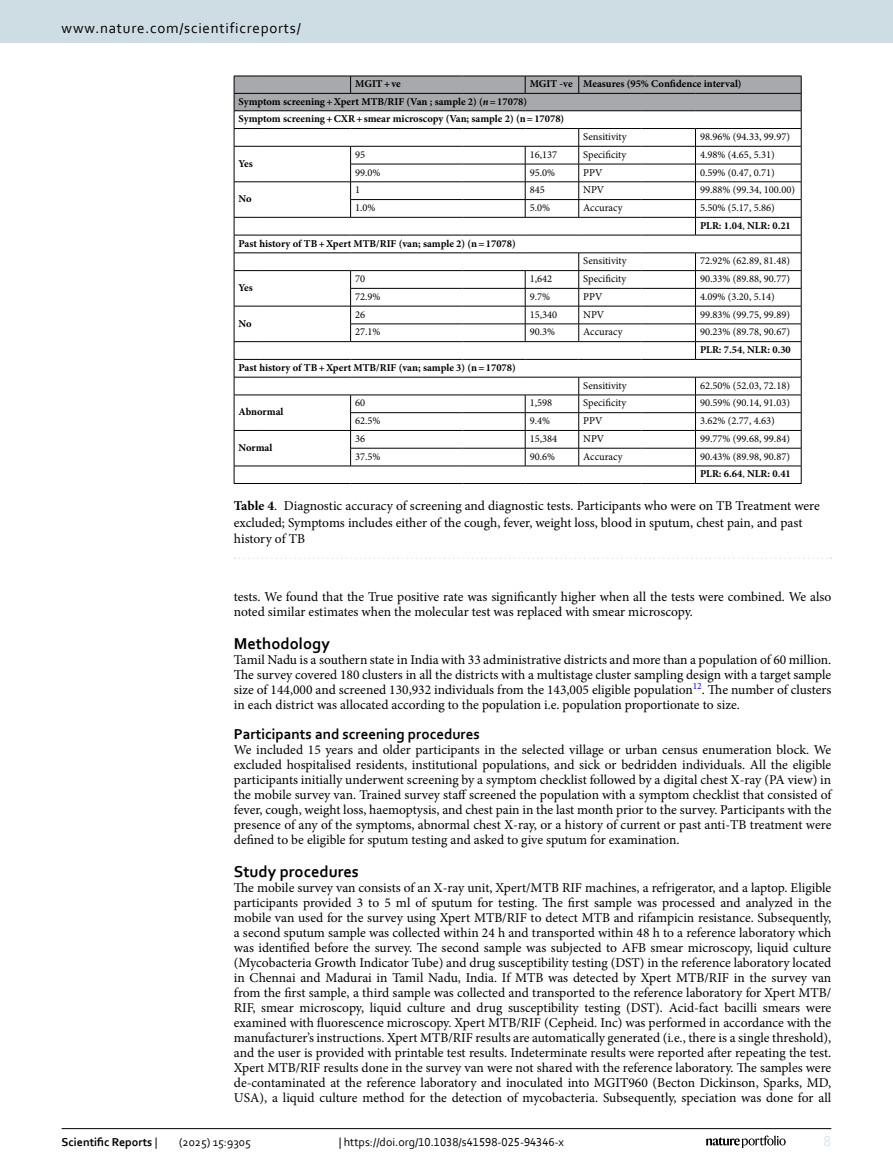
<style>
.page{position:relative;width:893px;height:1174px;background:#fff}
.page>*{position:absolute;margin:0;border:0;box-sizing:border-box;transform-origin:0 0}
.Head_1{font:700 16.5px "Corbel";color:#000}
.Head_2{font:700 15px "Corbel";color:#000}
.t1{font:15px "Corbel";letter-spacing:.05em;color:#000}
.t2{font:15px "Corbel";color:#d9e4eb}
.Body_Text{font:13.5px/15px "Minion Pro";letter-spacing:-.005em;color:#000;text-align:justify}
.Table_Caption{font:13.5px/16.5px "Minion Pro";color:#000}
.Body_Text_Indent{font:13.5px/15px "Minion Pro";color:#000}
.t3{font:12px "Corbel";color:#000}
.t4{font:700 12px "Corbel";color:#000}
.Table_Body{font:10.5px "Minion Pro";color:#000}
.Table_Body-2{font:700 10.5px "Minion Pro";color:#000}
.Table_Head{font:700 10.5px "Minion Pro";color:#000}
.s1{font-style:italic}
.s2{font-weight:400}
.s3{font-weight:700}
</style>
<div class="page">
<svg style="left:234px;top:76px;width:568px;height:408px"></svg>
<hr style="left:259px;top:128px;width:92px;height:1px;background:#000">
<hr style="left:351px;top:128px;width:111px;height:1px;background:#000">
<hr style="left:462px;top:128px;width:63px;height:1px;background:#000">
<hr style="left:525px;top:128px;width:54px;height:1px;background:#000">
<hr style="left:579px;top:128px;width:62px;height:1px;background:#000">
<hr style="left:641px;top:128px;width:54px;height:1px;background:#000">
<hr style="left:695px;top:128px;width:106px;height:1px;background:#000">
<svg style="left:235px;top:557px;width:597px;height:2px"></svg>
<hr style="left:62px;top:1128px;width:769px;height:1px;background:#000">
<svg style="left:706px;top:1135px;width:80px;height:12px"></svg>
<div style="left:0;top:0;width:893px;height:43px;background:#cedde4"></div>
<p class="t1" style="left:62px;top:18px;width:241px">www.nature.com/scientificreports/</p>
<p class="Table_Head" style="left:355px;top:77px;width:47px">MGIT+ve</p>
<p class="Table_Head" style="left:530px;top:77px;width:44px">MGIT -ve</p>
<p class="Table_Head" style="left:583px;top:77px;width:160px">Measures (95% Confidence interval)</p>
<p class="Table_Head" style="left:239px;top:94px;width:290px">Symptom screening+Xpert MTB/RIF (Van ; sample 2) (<span class="s1">n</span>=17078)</p>
<p class="Table_Body-2" style="left:239px;top:112px;width:327px">Symptom screening+CXR+smear microscopy (Van; sample 2) (n=17078)</p>
<p class="Table_Body" style="left:583px;top:130px;width:45px">Sensitivity</p>
<p class="Table_Body" style="left:700px;top:130px;width:92px">98.96% (94.33, 99.97)</p>
<p class="Table_Body-2" style="left:239px;top:156px;width:16px">Yes</p>
<p class="Table_Body" style="left:355px;top:147px;width:12px">95</p>
<p class="Table_Body" style="left:530px;top:147px;width:29px">16,137</p>
<p class="Table_Body" style="left:583px;top:147px;width:44px">Specificity</p>
<p class="Table_Body" style="left:700px;top:147px;width:76px">4.98% (4.65, 5.31)</p>
<p class="Table_Body" style="left:355px;top:165px;width:27px">99.0%</p>
<p class="Table_Body" style="left:530px;top:165px;width:27px">95.0%</p>
<p class="Table_Body" style="left:583px;top:165px;width:21px">PPV</p>
<p class="Table_Body" style="left:700px;top:165px;width:76px">0.59% (0.47, 0.71)</p>
<p class="Table_Body" style="left:355px;top:183px;width:7px">1</p>
<p class="Table_Body" style="left:530px;top:183px;width:17px">845</p>
<p class="Table_Body" style="left:583px;top:183px;width:23px">NPV</p>
<p class="Table_Body" style="left:700px;top:183px;width:97px">99.88% (99.34, 100.00)</p>
<p class="Table_Body" style="left:355px;top:201px;width:22px">1.0%</p>
<p class="Table_Body" style="left:530px;top:201px;width:22px">5.0%</p>
<p class="Table_Body" style="left:583px;top:201px;width:41px">Accuracy</p>
<p class="Table_Body" style="left:700px;top:201px;width:76px">5.50% (5.17, 5.86)</p>
<p class="Table_Body-2" style="left:700px;top:218px;width:92px">PLR: 1.04<span class="s2">,</span> NLR: 0.21</p>
<p class="Table_Body-2" style="left:239px;top:236px;width:279px">Past history of TB+Xpert MTB/RIF (van; sample 2) (n=17078)</p>
<p class="Table_Body" style="left:583px;top:254px;width:45px">Sensitivity</p>
<p class="Table_Body" style="left:700px;top:254px;width:92px">72.92% (62.89, 81.48)</p>
<p class="Table_Body-2" style="left:239px;top:280px;width:16px">Yes</p>
<p class="Table_Body-2" style="left:239px;top:191px;width:15px">No</p>
<p class="Table_Body" style="left:355px;top:272px;width:12px">70</p>
<p class="Table_Body" style="left:530px;top:272px;width:24px">1,642</p>
<p class="Table_Body" style="left:583px;top:272px;width:44px">Specificity</p>
<p class="Table_Body" style="left:700px;top:272px;width:92px">90.33% (89.88, 90.77)</p>
<p class="Table_Body" style="left:355px;top:289px;width:27px">72.9%</p>
<p class="Table_Body" style="left:530px;top:289px;width:22px">9.7%</p>
<p class="Table_Body" style="left:583px;top:289px;width:21px">PPV</p>
<p class="Table_Body" style="left:700px;top:289px;width:76px">4.09% (3.20, 5.14)</p>
<p class="Table_Body" style="left:355px;top:307px;width:12px">26</p>
<p class="Table_Body" style="left:530px;top:307px;width:29px">15,340</p>
<p class="Table_Body" style="left:583px;top:307px;width:23px">NPV</p>
<p class="Table_Body" style="left:700px;top:307px;width:92px">99.83% (99.75, 99.89)</p>
<p class="Table_Body" style="left:355px;top:325px;width:27px">27.1%</p>
<p class="Table_Body" style="left:530px;top:325px;width:27px">90.3%</p>
<p class="Table_Body" style="left:583px;top:325px;width:41px">Accuracy</p>
<p class="Table_Body" style="left:700px;top:325px;width:92px">90.23% (89.78, 90.67)</p>
<p class="Table_Body-2" style="left:700px;top:342px;width:92px">PLR: 7.54<span class="s2">,</span> NLR: 0.30</p>
<p class="Table_Body-2" style="left:239px;top:360px;width:279px">Past history of TB+Xpert MTB/RIF (van; sample 3) (n=17078)</p>
<p class="Table_Body" style="left:583px;top:378px;width:45px">Sensitivity</p>
<p class="Table_Body" style="left:700px;top:378px;width:92px">62.50% (52.03, 72.18)</p>
<p class="Table_Body-2" style="left:239px;top:404px;width:46px">Abnormal</p>
<p class="Table_Body-2" style="left:239px;top:316px;width:15px">No</p>
<p class="Table_Body" style="left:355px;top:396px;width:12px">60</p>
<p class="Table_Body" style="left:530px;top:396px;width:24px">1,598</p>
<p class="Table_Body" style="left:583px;top:396px;width:44px">Specificity</p>
<p class="Table_Body" style="left:700px;top:396px;width:92px">90.59% (90.14, 91.03)</p>
<p class="Table_Body" style="left:355px;top:414px;width:27px">62.5%</p>
<p class="Table_Body" style="left:530px;top:414px;width:22px">9.4%</p>
<p class="Table_Body" style="left:583px;top:414px;width:21px">PPV</p>
<p class="Table_Body" style="left:700px;top:414px;width:76px">3.62% (2.77, 4.63)</p>
<p class="Table_Body" style="left:355px;top:431px;width:12px">36</p>
<p class="Table_Body" style="left:530px;top:431px;width:29px">15,384</p>
<p class="Table_Body" style="left:583px;top:431px;width:23px">NPV</p>
<p class="Table_Body" style="left:700px;top:431px;width:92px">99.77% (99.68, 99.84)</p>
<p class="Table_Body" style="left:355px;top:449px;width:27px">37.5%</p>
<p class="Table_Body" style="left:530px;top:449px;width:27px">90.6%</p>
<p class="Table_Body" style="left:583px;top:449px;width:41px">Accuracy</p>
<p class="Table_Body" style="left:700px;top:449px;width:92px">90.43% (89.98, 90.87)</p>
<p class="Table_Body-2" style="left:700px;top:466px;width:92px">PLR: 6.64<span class="s2">,</span> NLR: 0.41</p>
<p class="Table_Caption" style="left:234px;top:497px;width:587px"><span class="s3">Table 4</span>. Diagnostic accuracy of screening and diagnostic tests. Participants who were on TB Treatment were excluded; Symptoms includes either of the cough, fever, weight loss, blood in sputum, chest pain, and past history of TB</p>
<p class="Table_Body-2" style="left:239px;top:440px;width:35px">Normal</p>
<p class="Body_Text_Indent" style="left:234px;top:589px;width:599px">tests. We found that the True positive rate was significantly higher when all the tests were combined. We also noted similar estimates when the molecular test was replaced with smear microscopy.</p>
<p class="Head_1" style="left:234px;top:633px;width:97px">Methodology</p>
<p class="Body_Text" style="left:234px;top:652px;width:599px">Tamil Nadu is a southern state in India with 33 administrative districts and more than a population of 60 million.<br>The survey covered 180 clusters in all the districts with a multistage cluster sampling design with a target sample size of 144,000 and screened 130,932 individuals from the 143,005 eligible population<sup>12</sup>. The number of clusters in each district was allocated according to the population i.e. population proportionate to size.</p>
<p class="Head_2" style="left:234px;top:724px;width:248px">Participants and screening procedures</p>
<p class="Body_Text" style="left:234px;top:742px;width:599px">We included 15 years and older participants in the selected village or urban census enumeration block. We excluded hospitalised residents, institutional populations, and sick or bedridden individuals. All the eligible participants initially underwent screening by a symptom checklist followed by a digital chest X-ray (PA view) in the mobile survey van. Trained survey staff screened the population with a symptom checklist that consisted of fever, cough, weight loss, haemoptysis, and chest pain in the last month prior to the survey. Participants with the presence of any of the symptoms, abnormal chest X-ray, or a history of current or past anti-TB treatment were defined to be eligible for sputum testing and asked to give sputum for examination.</p>
<p class="Head_1" style="left:234px;top:861px;width:127px">Study procedures</p>
<p class="Body_Text" style="left:234px;top:880px;width:599px">The mobile survey van consists of an X-ray unit, Xpert/MTB RIF machines, a refrigerator, and a laptop. Eligible participants provided 3 to 5 ml of sputum for testing. The first sample was processed and analyzed in the mobile van used for the survey using Xpert MTB/RIF to detect MTB and rifampicin resistance. Subsequently, a second sputum sample was collected within 24 h and transported within 48 h to a reference laboratory which was identified before the survey. The second sample was subjected to AFB smear microscopy, liquid culture (Mycobacteria Growth Indicator Tube) and drug susceptibility testing (DST) in the reference laboratory located in Chennai and Madurai in Tamil Nadu, India. If MTB was detected by Xpert MTB/RIF in the survey van from the first sample, a third sample was collected and transported to the reference laboratory for Xpert MTB/ RIF, smear microscopy, liquid culture and drug susceptibility testing (DST). Acid-fact bacilli smears were examined with fluorescence microscopy. Xpert MTB/RIF (Cepheid. Inc) was performed in accordance with the manufacturer’s instructions. Xpert MTB/RIF results are automatically generated (i.e., there is a single threshold), and the user is provided with printable test results. Indeterminate results were reported after repeating the test.<br>Xpert MTB/RIF results done in the survey van were not shared with the reference laboratory. The samples were de-contaminated at the reference laboratory and inoculated into MGIT960 (Becton Dickinson, Sparks, MD, USA), a liquid culture method for the detection of mycobacteria. Subsequently, speciation was done for all</p>
<p class="t4" style="left:62px;top:1134px;width:97px">Scientific Reports <span class="s2">|</span></p>
<p class="t3" style="left:179px;top:1134px;width:73px">(2025) 15:9305</p>
<p class="t3" style="left:339px;top:1134px;width:227px">| https://doi.org/10.1038/s41598-025-94346-x</p>
<p class="t2" style="left:824px;top:1132px;width:9px">8</p>
</div>
